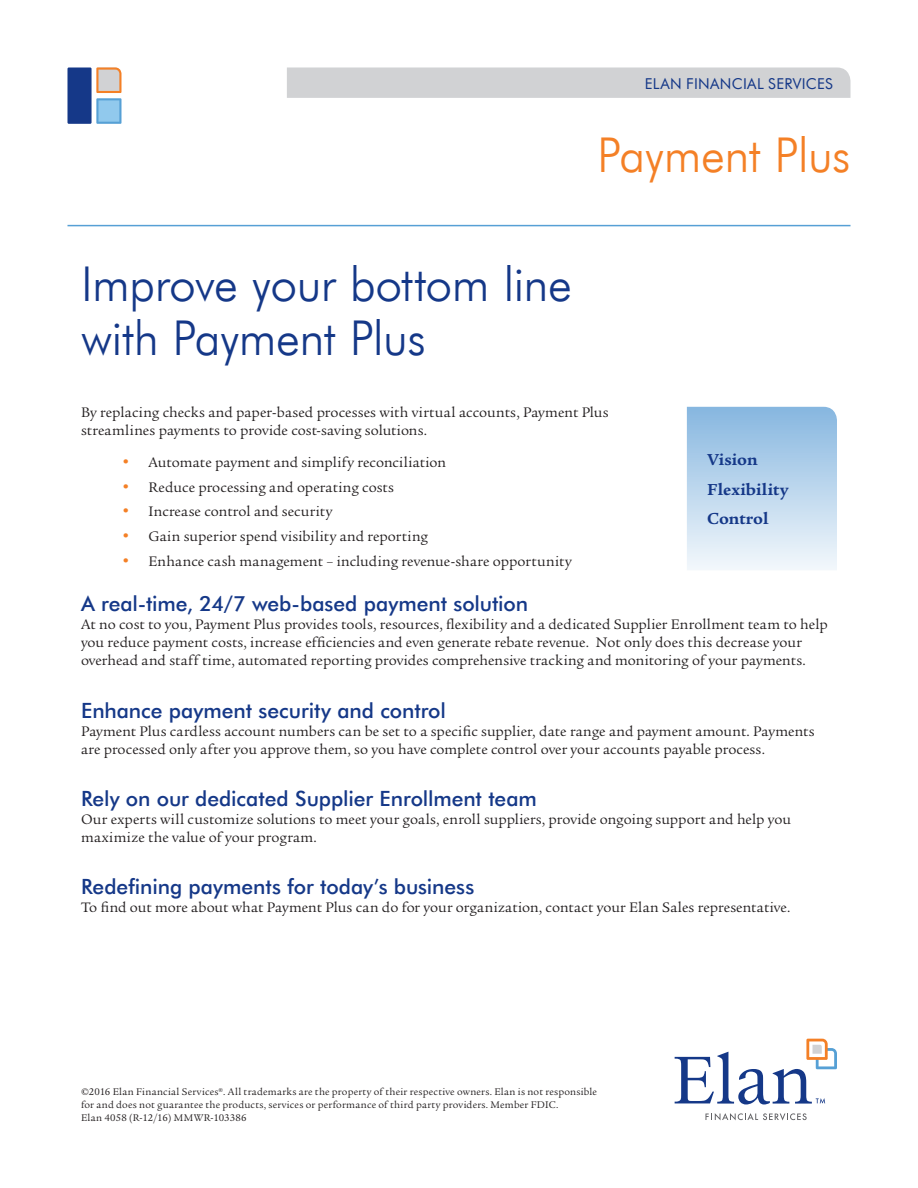
<style>
.page{position:relative;width:918px;height:1188px;background:#fff}
.page>*{position:absolute;margin:0;border:0;box-sizing:border-box;transform-origin:0 0}
.Subject_Line{font:300 48px/54px "Futura TL";letter-spacing:-.015em;color:#153888}
.Subject_Line-2{font:300 48px "Futura TL";letter-spacing:-.015em;color:#f48026}
.Subhead_A{font:500 21px "Futura TL";color:#153888}
.Call_out_text{font:700 17.25px "Legacy Serif Std";letter-spacing:.005em;color:#153888}
.Bullets_-_Complex{font:15px/18px "Legacy Serif Std";letter-spacing:.005em;color:#231f20}
.t1{font:15px "Futura TL";letter-spacing:.02em;color:#153888}
.Legal{font:10.5px/12.6px "Legacy Serif Std";letter-spacing:.02em;color:#231f20}
.s1{font-family:"Futura TL";font-weight:700;color:#f48026}
</style>
<div class="page">
<div style="left:68px;top:68px;width:24px;height:56px;background:#153888"></div>
<svg style="left:96px;top:68px;width:25px;height:56px"></svg>
<div style="left:287px;top:68px;width:563px;height:30px;background:#d1d2d4"></div>
<svg style="left:675px;top:1039px;width:162px;height:66px"></svg>
<svg style="left:705px;top:1113px;width:102px;height:7px"></svg>
<svg style="left:687px;top:407px;width:150px;height:163px;background:#bcd6ed"></svg>
<hr style="left:68px;top:225px;width:782px;height:1px;background:#56a0d5">
<p class="t1" style="left:645px;top:73px;width:190px">ELAN FINANCIAL SERVICES</p>
<p class="Subject_Line-2" style="left:597px;top:123px;width:255px">Payment Plus</p>
<p class="Subject_Line" style="left:81px;top:254px;width:492px">Improve your bottom line with Payment Plus</p>
<p class="Bullets_-_Complex" style="left:81px;top:404px;width:529px">By replacing checks and paper-based processes with virtual accounts, Payment Plus streamlines payments to provide cost-saving solutions.</p>
<p class="Bullets_-_Complex" style="left:122px;top:453px;width:326px"><span class="s1">•</span> Automate payment and simplify reconciliation</p>
<p class="Bullets_-_Complex" style="left:122px;top:478px;width:274px"><span class="s1">•</span> Reduce processing and operating costs</p>
<p class="Bullets_-_Complex" style="left:122px;top:503px;width:212px"><span class="s1">•</span> Increase control and security</p>
<p class="Bullets_-_Complex" style="left:122px;top:528px;width:308px"><span class="s1">•</span> Gain superior spend visibility and reporting</p>
<p class="Bullets_-_Complex" style="left:122px;top:552px;width:452px"><span class="s1">•</span> Enhance cash management – including revenue-share opportunity</p>
<p class="Subhead_A" style="left:81px;top:591px;width:449px">A real-time, 24/7 web-based payment solution</p>
<p class="Bullets_-_Complex" style="left:81px;top:616px;width:748px">At no cost to you, Payment Plus provides tools, resources, flexibility and a dedicated Supplier Enrollment team to help you reduce payment costs, increase efficiencies and even generate rebate revenue. Not only does this decrease your overhead and staff time, automated reporting provides comprehensive tracking and monitoring of your payments.</p>
<p class="Subhead_A" style="left:81px;top:697px;width:366px">Enhance payment security and control</p>
<p class="Bullets_-_Complex" style="left:81px;top:722px;width:735px">Payment Plus cardless account numbers can be set to a specific supplier, date range and payment amount. Payments are processed only after you approve them, so you have complete control over your accounts payable process.</p>
<p class="Subhead_A" style="left:81px;top:785px;width:457px">Rely on our dedicated Supplier Enrollment team</p>
<p class="Bullets_-_Complex" style="left:81px;top:810px;width:712px">Our experts will customize solutions to meet your goals, enroll suppliers, provide ongoing support and help you maximize the value of your program.</p>
<p class="Subhead_A" style="left:81px;top:873px;width:395px">Redefining payments for today’s business</p>
<p class="Bullets_-_Complex" style="left:81px;top:898px;width:711px">To find out more about what Payment Plus can do for your organization, contact your Elan Sales representative.</p>
<p class="Call_out_text" style="left:707px;top:450px;width:52px">Vision</p>
<p class="Call_out_text" style="left:707px;top:479px;width:83px">Flexibility</p>
<p class="Call_out_text" style="left:707px;top:508px;width:63px">Control</p>
<p class="Legal" style="left:81px;top:1086px;width:518px">©2016 Elan Financial Services<sup>®</sup>. All trademarks are the property of their respective owners. Elan is not responsible for and does not guarantee the products, services or performance of third party providers. Member FDIC.</p>
<p class="Legal" style="left:81px;top:1111px;width:167px">Elan 4058 (R-12/16) MMWR-103386</p>
</div>
